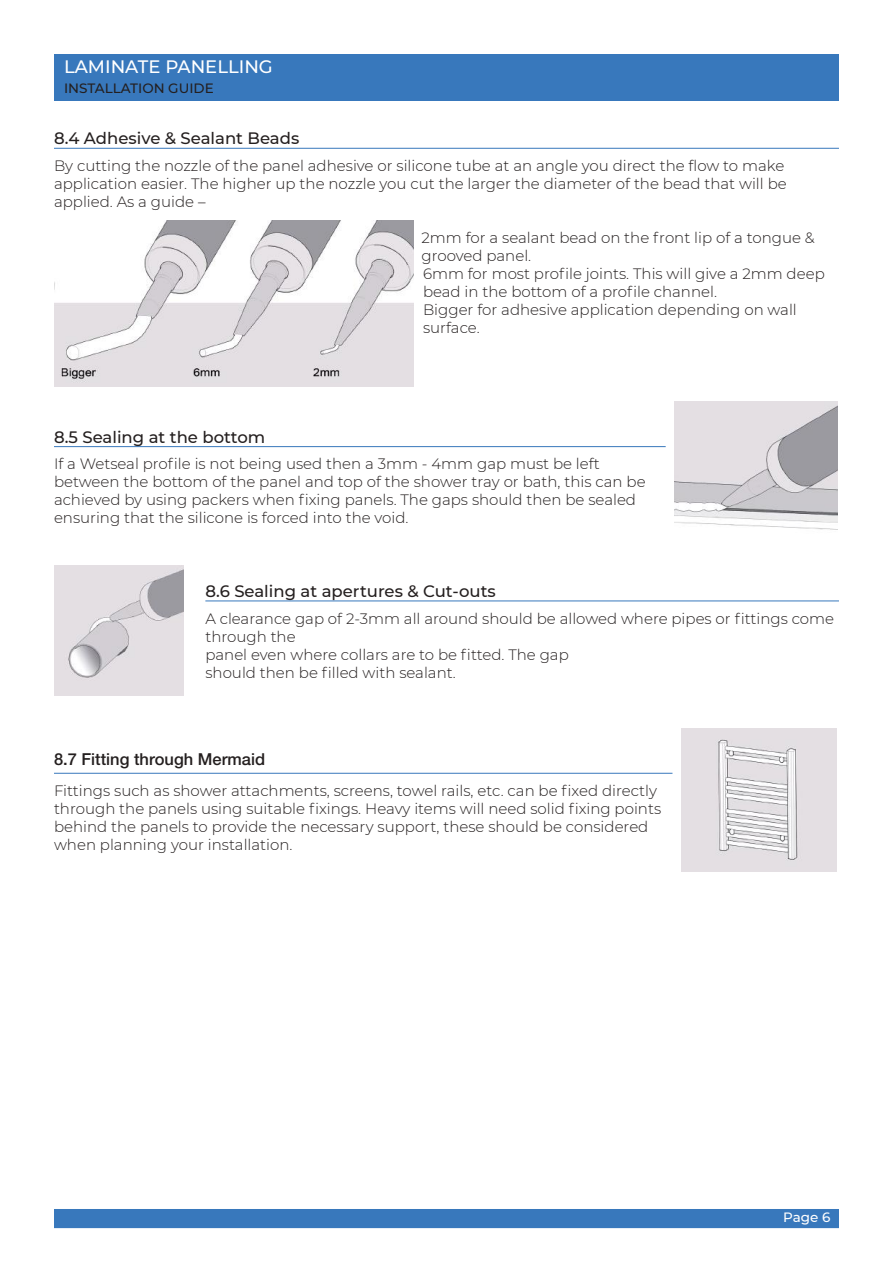
<style>
.page{position:relative;width:893px;height:1263px;background:#fff}
.page>*{position:absolute;margin:0;border:0;box-sizing:border-box;transform-origin:0 0}
.t1{font:500 18px "Montserrat";color:#fff}
.t2{font:500 16.5px "Montserrat";color:#241f1f}
.t3{font:500 16.5px "Helvetica Neue LT Std";color:#241f1f}
.t4{font:300 15px/18px "Montserrat";color:#241f1f}
.t5{font:500 13.5px "Montserrat";color:#241f1f}
.t6{font:500 13.5px "Montserrat";color:#fff}
</style>
<div class="page">
<div style="left:55px;top:55px;width:783px;height:45px;background:#3878bc"></div>
<div style="left:54px;top:54px;width:785px;height:47px;border:2px solid #3878bc"></div>
<div style="left:54px;top:1209px;width:785px;height:19px;background:#3878bc"></div>
<hr style="left:54px;top:148px;width:785px;height:1px;background:#3878bc">
<hr style="left:54px;top:446px;width:612px;height:1px;background:#3878bc">
<hr style="left:205px;top:600px;width:634px;height:1px;background:#3878bc">
<hr style="left:54px;top:773px;width:618px;height:1px;background:#3878bc">
<img style="left:54px;top:220px;width:360px;height:166px">
<img style="left:674px;top:401px;width:163px;height:129px">
<img style="left:54px;top:566px;width:130px;height:130px">
<img style="left:681px;top:729px;width:156px;height:143px">
<p class="t1" style="left:64px;top:54px;width:210px">LAMINATE PANELLING</p>
<p class="t5" style="left:64px;top:79px;width:151px">INSTALLATION GUIDE</p>
<p class="t2" style="left:54px;top:127px;width:247px">8.4 Adhesive &amp; Sealant Beads</p>
<p class="t4" style="left:54px;top:156px;width:734px">By cutting the nozzle of the panel adhesive or silicone tube at an angle you direct the flow to make application easier. The higher up the nozzle you cut the larger the diameter of the bead that will be applied. As a guide –</p>
<p class="t4" style="left:422px;top:228px;width:405px">2mm for a sealant bead on the front lip of a tongue &amp; grooved panel.<br>6mm for most profile joints. This will give a 2mm deep bead in the bottom of a profile channel.<br>Bigger for adhesive application depending on wall surface.</p>
<p class="t2" style="left:54px;top:425px;width:213px">8.5 Sealing at the bottom</p>
<p class="t4" style="left:54px;top:454px;width:593px">If a Wetseal profile is not being used then a 3mm - 4mm gap must be left between the bottom of the panel and top of the shower tray or bath, this can be achieved by using packers when fixing panels. The gaps should then be sealed ensuring that the silicone is forced into the void.</p>
<p class="t2" style="left:205px;top:580px;width:292px">8.6 Sealing at apertures &amp; Cut-outs</p>
<p class="t4" style="left:205px;top:609px;width:630px">A clearance gap of 2-3mm all around should be allowed where pipes or fittings come through the<br>panel even where collars are to be fitted. The gap<br>should then be filled with sealant.</p>
<p class="t3" style="left:54px;top:749px;width:213px">8.7 Fitting through Mermaid</p>
<p class="t4" style="left:54px;top:781px;width:609px">Fittings such as shower attachments, screens, towel rails, etc. can be fixed directly through the panels using suitable fixings. Heavy items will need solid fixing points behind the panels to provide the necessary support, these should be considered when planning your installation.</p>
<p class="t6" style="left:783px;top:1208px;width:49px">Page 6</p>
</div>
